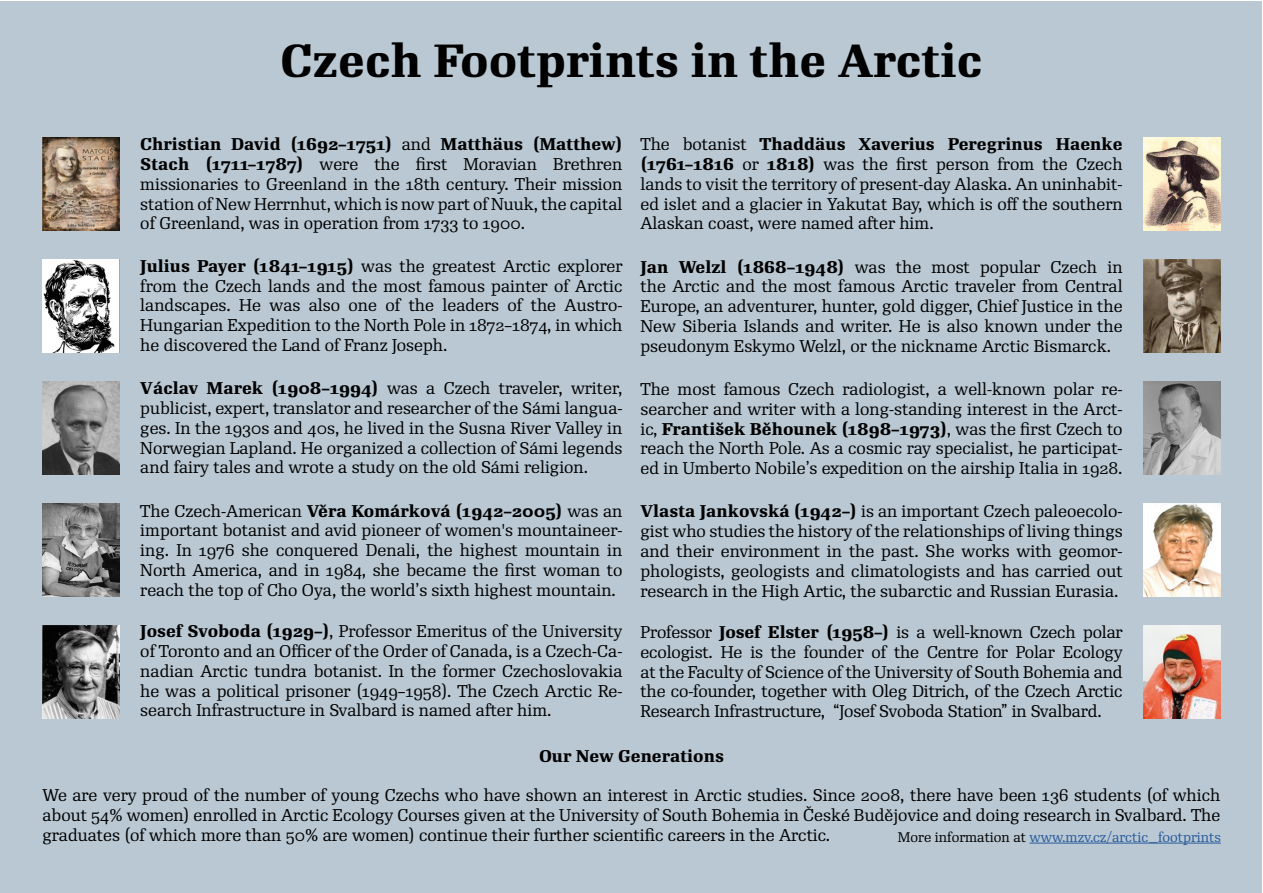
<style>
.page{position:relative;width:1263px;height:893px;background:#fff}
.page>*{position:absolute;margin:0;border:0;box-sizing:border-box;transform-origin:0 0}
.t1{font:500 45px "Re Public Std";color:#000}
.t2{font:16.5px/19.8px "Re Public Std";color:#000;text-align:justify}
.t3{font:500 16.5px "Re Public Std";color:#000}
.t4{font:13.5px "Re Public Std";color:#275b9b}
.s1{font-weight:500}
.s2{color:#000}
</style>
<div class="page">
<div style="left:1px;top:1px;width:1261px;height:891px;background:#b9c8d3"></div>
<img style="left:43px;top:625px;width:76px;height:94px">
<img style="left:43px;top:503px;width:76px;height:94px">
<img style="left:43px;top:381px;width:76px;height:94px">
<img style="left:43px;top:259px;width:76px;height:94px">
<img style="left:43px;top:137px;width:76px;height:94px">
<img style="left:1144px;top:625px;width:76px;height:94px">
<img style="left:1144px;top:503px;width:76px;height:94px">
<img style="left:1144px;top:381px;width:76px;height:94px">
<img style="left:1144px;top:259px;width:76px;height:94px">
<img style="left:1144px;top:137px;width:76px;height:94px">
<hr style="left:1029px;top:843px;width:192px;height:1px;background:#275b9b">
<h1 class="t1" style="left:280px;top:31px;width:704px">Czech Footprints in the Arctic</h1>
<p class="t2" style="left:140px;top:135px;width:484px"><span class="s1">Christian David (1692–1751)</span> and <span class="s1">Matthäus (Matthew)<br>Stach (1711–1787)</span> were the first Moravian Brethren missionaries to Greenland in the 18th century. Their mission station of New Herrnhut, which is now part of Nuuk, the capital of Greenland, was in operation from 1733 to 1900.</p>
<p class="t2" style="left:140px;top:256px;width:484px"><span class="s1">Julius Payer (1841–1915)</span> was the greatest Arctic explorer from the Czech lands and the most famous painter of Arctic landscapes. He was also one of the leaders of the Austro-Hungarian Expedition to the North Pole in 1872–1874, in which he discovered the Land of Franz Joseph.</p>
<p class="t2" style="left:140px;top:378px;width:484px"><span class="s1">Václav Marek (1908–1994)</span> was a Czech traveler, writer, publicist, expert, translator and researcher of the Sámi langua&shy;ges. In the 1930s and 40s, he lived in the Susna River Valley in Norwegian Lapland. He organized a collection of Sámi legends and fairy tales and wrote a study on the old Sámi religion.</p>
<p class="t2" style="left:140px;top:501px;width:484px">The Czech-American <span class="s1">Věra Komárková (1942–2005)</span> was an important botanist and avid pioneer of women's mountaineer&shy;ing. In 1976 she conquered Denali, the highest mountain in North America, and in 1984, she became the first woman to reach the top of Cho Oya, the world’s sixth highest mountain.</p>
<p class="t2" style="left:140px;top:621px;width:484px"><span class="s1">Josef Svoboda (1929–)</span>, Professor Emeritus of the University of Toronto and an Officer of the Order of Canada, is a Czech-Ca&shy;nadian Arctic tundra botanist. In the former Czechoslovakia he was a political prisoner (1949–1958). The Czech Arctic Re&shy;search Infrastructure in Svalbard is named after him.</p>
<p class="t2" style="left:640px;top:135px;width:484px">The botanist <span class="s1">Thaddäus Xaverius Peregrinus Haenke (1761–1816</span> or <span class="s1">1818)</span> was the first person from the Czech lands to visit the territory of present-day Alaska. An uninhabit&shy;ed islet and a glacier in Yakutat Bay, which is off the southern Alaskan coast, were named after him.</p>
<p class="t2" style="left:640px;top:257px;width:484px"><span class="s1">Jan Welzl (1868–1948)</span> was the most popular Czech in the Arctic and the most famous Arctic traveler from Central Europe, an adventurer, hunter, gold digger, Chief Justice in the New Siberia Islands and writer. He is also known under the pseudonym Eskymo Welzl, or the nickname Arctic Bismarck.</p>
<p class="t2" style="left:640px;top:379px;width:484px">The most famous Czech radiologist, a well-known polar re&shy;searcher and writer with a long-standing interest in the Arct&shy;ic, <span class="s1">František Běhounek (1898–1973)</span>, was the first Czech to reach the North Pole. As a cosmic ray specialist, he participat&shy;ed in Umberto Nobile’s expedition on the airship Italia in 1928.</p>
<p class="t2" style="left:640px;top:502px;width:484px"><span class="s1">Vlasta Jankovská (1942–)</span> is an important Czech paleoecolo&shy;gist who studies the history of the relationships of living things and their environment in the past. She works with geomor&shy;phologists, geologists and climatologists and has carried out research in the High Artic, the subarctic and Russian Eurasia.</p>
<p class="t2" style="left:640px;top:622px;width:484px">Professor <span class="s1">Josef Elster (1958–)</span> is a well-known Czech polar ecologist. He is the founder of the Centre for Polar Ecology at the Faculty of Science of the University of South Bohemia and the co-founder, together with Oleg Ditrich, of the Czech Arctic Research Infrastructure, “Josef Svoboda Station” in Svalbard.</p>
<p class="t3" style="left:539px;top:745px;width:186px">Our New Generations</p>
<p class="t2" style="left:43px;top:786px;width:1179px">We are very proud of the number of young Czechs who have shown an interest in Arctic studies. Since 2008, there have been 136 students (of which about 54% women) enrolled in Arctic Ecology Courses given at the University of South Bohemia in České Budějovice and doing research in Svalbard. The graduates (of which more than 50% are women) continue their further scientific careers in the Arctic.</p>
<p class="t4" style="left:898px;top:828px;width:324px"><span class="s2">More information at</span> www.mzv.cz/arctic_footprints</p>
</div>
